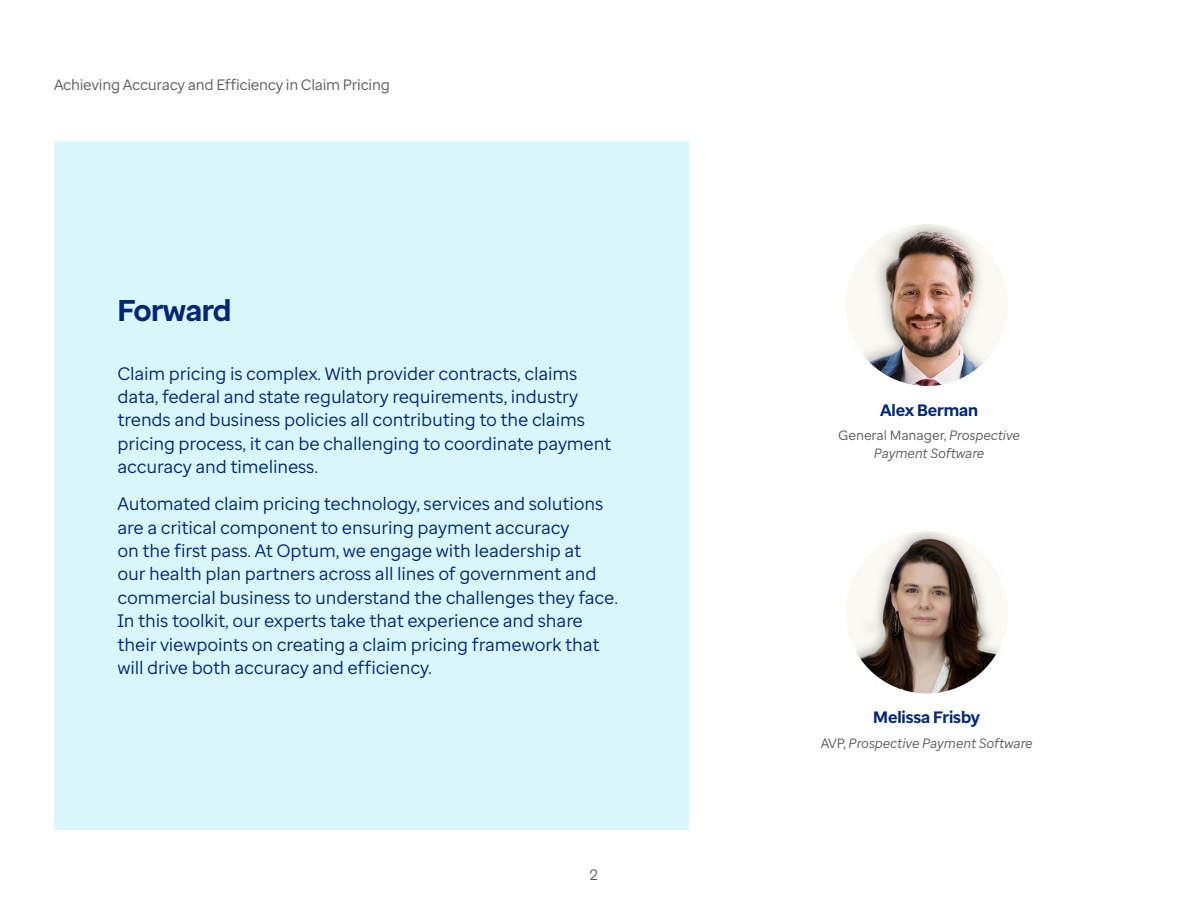
<style>
.page{position:relative;width:1188px;height:918px;background:#fff}
.page>*{position:absolute;margin:0;border:0;box-sizing:border-box;transform-origin:0 0}
.Page_Title{font:700 30px "Optum Sans";letter-spacing:-.02em;color:#002677}
.Intro_text{font:18px/23.4px "Optum Sans";letter-spacing:-.01em;color:#002677}
.Name{font:700 16.5px "Optum Sans";letter-spacing:-.01em;color:#002677}
.t1{font:15px "Optum Sans";letter-spacing:-.02em;color:#5a5a5a}
.Job_title{font:italic 13.5px/17.5px "Optum Sans";letter-spacing:-.01em;color:#5a5a5a;text-align:center}
.s1{font-style:normal}
</style>
<div class="page">
<div style="left:54px;top:141px;width:634px;height:689px;background:#d9f6fa"></div>
<img style="left:846px;top:224px;width:162px;height:162px;border-radius:81px">
<img style="left:846px;top:531px;width:162px;height:162px;border-radius:81px">
<p class="t1" style="left:54px;top:75px;width:337px">Achieving Accuracy and Efficiency in Claim Pricing</p>
<p class="Page_Title" style="left:118px;top:291px;width:115px">Forward</p>
<p class="Intro_text" style="left:118px;top:361px;width:495px">Claim pricing is complex. With provider contracts, claims data, federal and state regulatory requirements, industry trends and business policies all contributing to the claims pricing process, it can be challenging to coordinate payment accuracy and timeliness.</p>
<p class="Intro_text" style="left:118px;top:492px;width:502px">Automated claim pricing technology, services and solutions are a critical component to ensuring payment accuracy<br>on the first pass. At Optum, we engage with leadership at<br>our health plan partners across all lines of government and commercial business to understand the challenges they face.<br>In this toolkit, our experts take that experience and share their viewpoints on creating a claim pricing framework that will drive both accuracy and efficiency.</p>
<p class="t1" style="left:590px;top:865px;width:10px">2</p>
<p class="Name" style="left:880px;top:399px;width:100px">Alex Berman</p>
<p class="Job_title" style="left:838px;top:427px;width:183px"><span class="s1">General Manager,</span> Prospective<br>Payment Software</p>
<p class="Name" style="left:873px;top:707px;width:108px">Melissa Frisby</p>
<p class="Job_title" style="left:821px;top:734px;width:214px"><span class="s1">AVP,</span> Prospective Payment Software</p>
</div>
